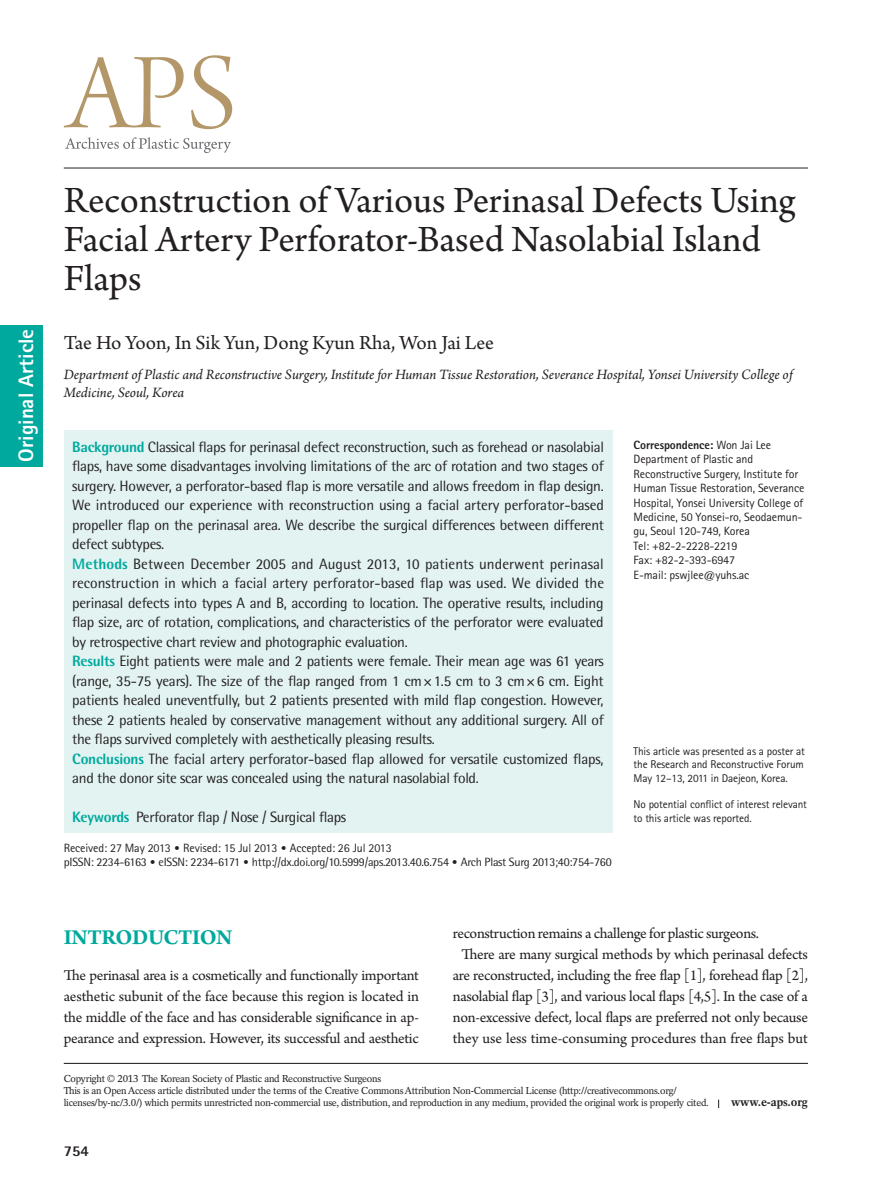
<style>
.page{position:relative;width:893px;height:1191px;background:#fff}
.page>*{position:absolute;margin:0;border:0;box-sizing:border-box;transform-origin:0 0}
.제목{font:39px/39px "Arno Pro";color:#231f20}
.대제목{font:700 22.5px "Arno Pro";letter-spacing:-.02em;color:#00a99d}
.저자{font:21px "Arno Pro";letter-spacing:-.005em;color:#231f20}
.논문_분류{font:800 21px "Rotis Sans Serif Std";color:#fff}
.본문_성형{font:15.75px/21px "Arno Pro";letter-spacing:-.02em;color:#231f20;text-align:justify}
.초록_본문체{font:15px/19.5px "Rotis Semi Sans Std";letter-spacing:-.02em;color:#231f20;text-align:justify}
.소속{font:italic 15px/18px "Arno Pro";letter-spacing:-.005em;color:#231f20}
.키워드{font:15px "Rotis Semi Sans Std";letter-spacing:-.02em;color:#231f20}
.t1{font:800 15px "Rotis Semi Sans Std";color:#231f20}
.교신저자{font:12px/14.4px "Rotis Sans Serif Std";letter-spacing:-.01em;color:#231f20}
.t2{font:12px "Rotis Semi Sans Std";letter-spacing:-.02em;color:#231f20}
.교신저자-2{font:800 12px "Rotis Sans Serif Std";letter-spacing:-.01em;color:#231f20}
.t3{font:700 12px "Rotation LT Std";letter-spacing:-.01em;color:#231f20}
.교신저자_밑_각주{font:11.25px/13.5px "Rotis Sans Serif Std";letter-spacing:-.01em;color:#231f20}
.t4{font:10.05px/12px "Rotation LT Std";letter-spacing:-.025em;color:#231f20}
.s1{font-weight:800;color:#00a99d}
.s2{font-family:"DIN Pro";font-weight:300}
.s3{font-weight:400}
</style>
<div class="page">
<hr style="left:64px;top:1062px;width:744px;height:2px;background:#231f20">
<hr style="left:64px;top:168px;width:744px;height:1px;background:#231f20">
<svg style="left:64px;top:55px;width:168px;height:74px"></svg>
<svg style="left:65px;top:137px;width:166px;height:16px"></svg>
<div style="left:64px;top:430px;width:548px;height:403px;background:#e2f3f2"></div>
<div style="left:0;top:325px;width:43px;height:141px;background:#00a99d"></div>
<p class="논문_분류" style="left:13px;top:462px;width:134px;rotate:-90deg">Original Article</p>
<p class="제목" style="left:64px;top:183px;width:733px">Reconstruction of Various Perinasal Defects Using<br>Facial Artery Perforator-Based Nasolabial Island<br>Flaps</p>
<p class="저자" style="left:64px;top:331px;width:432px">Tae Ho Yoon, In Sik Yun, Dong Kyun Rha, Won Jai Lee</p>
<p class="소속" style="left:64px;top:366px;width:730px">Department of Plastic and Reconstructive Surgery, Institute for Human Tissue Restoration, Severance Hospital, Yonsei University College of<br>Medicine, Seoul, Korea</p>
<p class="초록_본문체" style="left:72px;top:436px;width:533px"><span class="s1">Background</span> Classical flaps for perinasal defect reconstruction, such as forehead or nasolabial flaps, have some disadvantages involving limitations of the arc of rotation and two stages of surgery. However, a perforator-based flap is more versatile and allows freedom in flap design.<br>We introduced our experience with reconstruction using a facial artery perforator-based propeller flap on the perinasal area. We describe the surgical differences between different defect subtypes.</p>
<p class="초록_본문체" style="left:72px;top:553px;width:533px"><span class="s1">Methods</span> Between December 2005 and August 2013, 10 patients underwent perinasal reconstruction in which a facial artery perforator-based flap was used. We divided the perinasal defects into types A and B, according to location. The operative results, including flap size, arc of rotation, complications, and characteristics of the perforator were evaluated by retrospective chart review and photographic evaluation.</p>
<p class="초록_본문체" style="left:72px;top:651px;width:533px"><span class="s1">Results</span> Eight patients were male and 2 patients were female. Their mean age was 61 years (range, 35-75 years). The size of the flap ranged from 1 cm×1.5 cm to 3 cm×6 cm. Eight patients healed uneventfully, but 2 patients presented with mild flap congestion. However, these 2 patients healed by conservative management without any additional surgery. All of the flaps survived completely with aesthetically pleasing results.</p>
<p class="초록_본문체" style="left:72px;top:748px;width:533px"><span class="s1">Conclusions</span> The facial artery perforator-based flap allowed for versatile customized flaps, and the donor site scar was concealed using the natural nasolabial fold.</p>
<p class="키워드" style="left:72px;top:808px;width:275px"><span class="s1">Keywords</span> Perforator flap / Nose / Surgical flaps</p>
<p class="교신저자" style="left:64px;top:840px;width:329px">Received: 27 May 2013 <span class="s2">•</span> Revised: 15 Jul 2013 <span class="s2">•</span> Accepted: 26 Jul 2013</p>
<p class="t2" style="left:64px;top:855px;width:549px">pISSN: 2234-6163 <span class="s2">•</span> eISSN: 2234-6171 <span class="s2">•</span> http://dx.doi.org/10.5999/aps.2013.40.6.754 <span class="s2">•</span> Arch Plast Surg 2013;40:754-760</p>
<p class="교신저자-2" style="left:634px;top:437px;width:139px">Correspondence: <span class="s3">Won Jai Lee</span></p>
<p class="교신저자" style="left:634px;top:452px;width:172px">Department of Plastic and Reconstructive Surgery, Institute for Human Tissue Restoration, Severance Hospital, Yonsei University College of Medicine, 50 Yonsei-ro, Seodaemun&shy;gu, Seoul 120-749, Korea</p>
<p class="교신저자" style="left:634px;top:538px;width:105px">Tel: +82-2-2228-2219</p>
<p class="교신저자" style="left:634px;top:553px;width:103px">Fax: +82-2-393-6947</p>
<p class="교신저자" style="left:634px;top:567px;width:117px">E-mail: pswjlee@yuhs.ac</p>
<p class="교신저자_밑_각주" style="left:634px;top:744px;width:173px;text-align:justify">This article was presented as a poster at the Research and Reconstructive Forum May 12–13, 2011 in Daejeon, Korea.</p>
<p class="교신저자_밑_각주" style="left:634px;top:797px;width:175px">No potential conflict of interest relevant to this article was reported.</p>
<p class="대제목" style="left:64px;top:924px;width:170px">INTRODUCTION</p>
<p class="본문_성형" style="left:64px;top:966px;width:357px">The perinasal area is a cosmetically and functionally important aesthetic subunit of the face because this region is located in the middle of the face and has considerable significance in ap&shy;pearance and expression. However, its successful and aesthetic</p>
<p class="본문_성형" style="left:453px;top:924px;width:308px">reconstruction remains a challenge for plastic surgeons.</p>
<p class="본문_성형" style="left:453px;top:945px;width:357px;text-align:center">There are many surgical methods by which perinasal defects are reconstructed, including the free flap [1], forehead flap [2], nasolabial flap [3], and various local flaps [4,5]. In the case of a non-excessive defect, local flaps are preferred not only because they use less time-consuming procedures than free flaps but</p>
<p class="t4" style="left:64px;top:1073px;width:319px">Copyright © 2013 The Korean Society of Plastic and Reconstructive Surgeons</p>
<p class="t4" style="left:64px;top:1085px;width:647px">This is an Open Access article distributed under the terms of the Creative Commons Attribution Non-Commercial License (http://creativecommons.org/ licenses/by-nc/3.0/) which permits unrestricted non-commercial use, distribution, and reproduction in any medium, provided the original work is properly cited.</p>
<p class="t1" style="left:64px;top:1141px;width:27px">754</p>
<p class="t3" style="left:731px;top:1095px;width:78px">www.e-aps.org</p>
</div>
